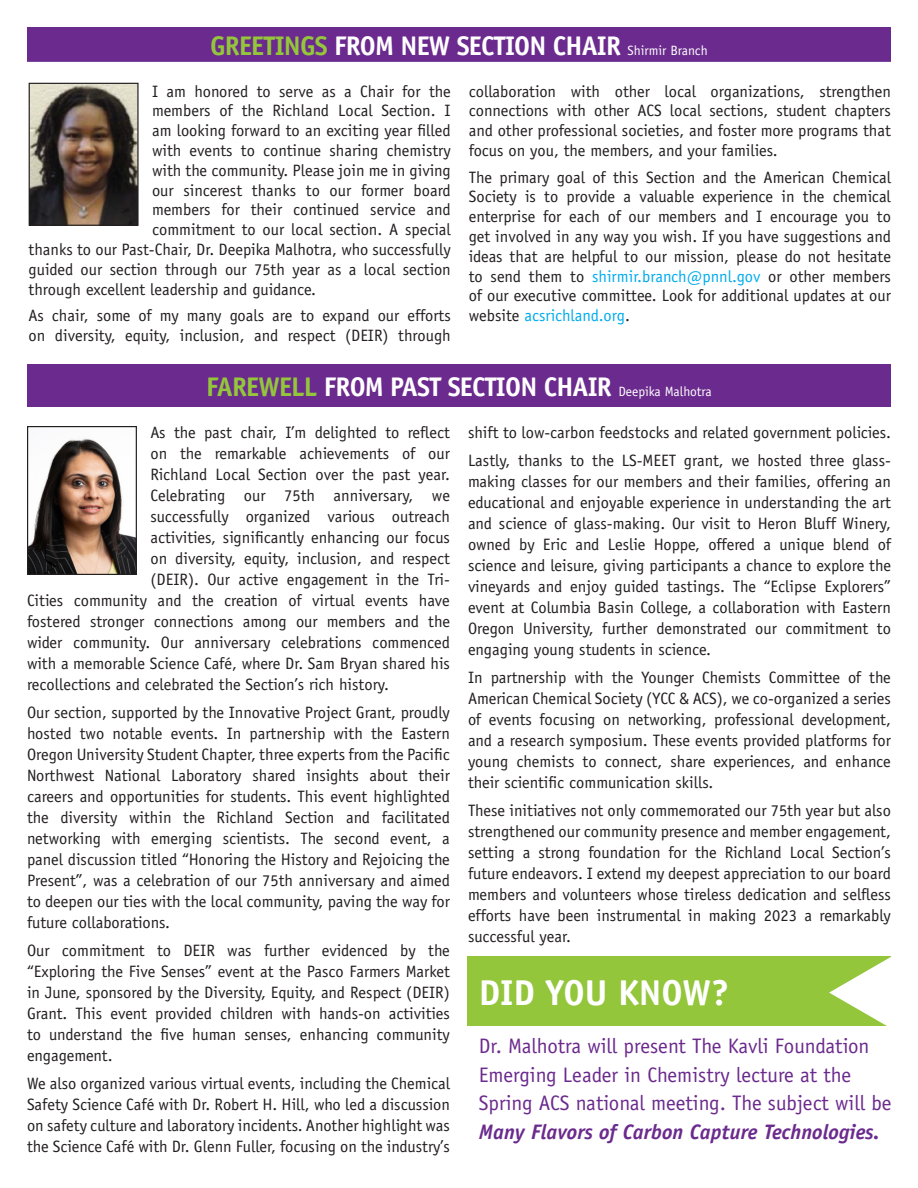
<style>
.page{position:relative;width:918px;height:1188px;background:#fff}
.page>*{position:absolute;margin:0;border:0;box-sizing:border-box;transform-origin:0 0}
.t1{font:700 36px "Officina Sans";color:#fff}
.Normal__Web{font:700 27px "Officina Sans";letter-spacing:-.03em;color:#fff}
.t2{font:21px/28.5px "Officina Sans";color:#6b2a8d}
.t3{font:16.5px/21px "Officina Sans";color:#231f20;text-align:justify}
.s1{color:#94c63c}
.s2{font-weight:400;font-size:13.5px}
.s3{color:#00aced}
.s4{font-weight:700;font-style:italic}
</style>
<div class="page">
<div style="left:27px;top:364px;width:864px;height:43px;background:#6b2a8d"></div>
<img style="left:29px;top:438px;width:106px;height:135px">
<div style="left:27px;top:426px;width:110px;height:149px;border:1px solid #231f20"></div>
<div style="left:27px;top:27px;width:864px;height:35px;background:#6b2a8d;border:2px solid #6b2a8d"></div>
<img style="left:31px;top:85px;width:106px;height:139px">
<div style="left:29px;top:83px;width:110px;height:143px;border:1px solid #231f20"></div>
<div style="left:468px;top:957px;width:423px;height:69px;background:#94c63c"></div>
<svg style="left:829px;top:957px;width:62px;height:69px"></svg>
<p class="Normal__Web" style="left:210px;top:29px;width:499px"><span class="s1">GREETINGS</span> FROM NEW SECTION CHAIR <span class="s2">Shirmir Branch</span></p>
<p class="t3" style="left:152px;top:81px;width:300px">I am honored to serve as a Chair for the</p>
<p class="t3" style="left:152px;top:100px;width:300px">members of the Richland Local Section. I</p>
<p class="t3" style="left:152px;top:120px;width:300px">am looking forward to an exciting year filled</p>
<p class="t3" style="left:152px;top:140px;width:300px">with events to continue sharing chemistry</p>
<p class="t3" style="left:152px;top:160px;width:300px">with the community. Please join me in giving</p>
<p class="t3" style="left:152px;top:180px;width:300px">our sincerest thanks to our former board</p>
<p class="t3" style="left:152px;top:199px;width:300px">members for their continued service and</p>
<p class="t3" style="left:152px;top:219px;width:300px">commitment to our local section. A special</p>
<p class="t3" style="left:29px;top:239px;width:424px">thanks to our Past-Chair, Dr. Deepika Malhotra, who successfully</p>
<p class="t3" style="left:29px;top:259px;width:424px">guided our section through our 75th year as a local section</p>
<p class="t3" style="left:29px;top:279px;width:289px">through excellent leadership and guidance.</p>
<p class="t3" style="left:29px;top:306px;width:424px;line-height:19.8px">As chair, some of my many goals are to expand our efforts on diversity, equity, inclusion, and respect (DEIR) through</p>
<p class="t3" style="left:469px;top:81px;width:424px;line-height:19.8px">collaboration with other local organizations, strengthen connections with other ACS local sections, student chapters and other professional societies, and foster more programs that focus on you, the members, and your families.</p>
<p class="t3" style="left:469px;top:167px;width:424px;line-height:19.8px">The primary goal of this Section and the American Chemical Society is to provide a valuable experience in the chemical enterprise for each of our members and I encourage you to get involved in any way you wish. If you have suggestions and ideas that are helpful to our mission, please do not hesitate to send them to <span class="s3">shirmir.branch@pnnl.gov</span> or other members of our executive committee. Look for additional updates at our website <span class="s3">acsrichland.org</span>.</p>
<p class="Normal__Web" style="left:206px;top:370px;width:507px"><span class="s1">FAREWELL</span> FROM PAST SECTION CHAIR <span class="s2">Deepika Malhotra</span></p>
<p class="t3" style="left:150px;top:422px;width:301px">As the past chair, I’m delighted to reflect</p>
<p class="t3" style="left:150px;top:443px;width:301px">on the remarkable achievements of our</p>
<p class="t3" style="left:150px;top:464px;width:301px">Richland Local Section over the past year.</p>
<p class="t3" style="left:150px;top:485px;width:301px">Celebrating our 75th anniversary, we</p>
<p class="t3" style="left:150px;top:506px;width:301px">successfully organized various outreach</p>
<p class="t3" style="left:150px;top:527px;width:301px">activities, significantly enhancing our focus</p>
<p class="t3" style="left:150px;top:548px;width:301px">on diversity, equity, inclusion, and respect</p>
<p class="t3" style="left:150px;top:569px;width:301px">(DEIR). Our active engagement in the Tri-</p>
<p class="t3" style="left:27px;top:590px;width:424px">Cities community and the creation of virtual events have</p>
<p class="t3" style="left:27px;top:611px;width:424px">fostered stronger connections among our members and the</p>
<p class="t3" style="left:27px;top:632px;width:424px">wider community. Our anniversary celebrations commenced</p>
<p class="t3" style="left:27px;top:653px;width:425px">with a memorable Science Café, where Dr. Sam Bryan shared his</p>
<p class="t3" style="left:27px;top:674px;width:363px">recollections and celebrated the Section’s rich history.</p>
<p class="t3" style="left:27px;top:702px;width:425px">Our section, supported by the Innovative Project Grant, proudly hosted two notable events. In partnership with the Eastern Oregon University Student Chapter, three experts from the Pacific Northwest National Laboratory shared insights about their careers and opportunities for students. This event highlighted the diversity within the Richland Section and facilitated networking with emerging scientists. The second event, a panel discussion titled “Honoring the History and Rejoicing the Present”, was a celebration of our 75th anniversary and aimed to deepen our ties with the local community, paving the way for future collaborations.</p>
<p class="t3" style="left:27px;top:940px;width:424px">Our commitment to DEIR was further evidenced by the “Exploring the Five Senses” event at the Pasco Farmers Market in June, sponsored by the Diversity, Equity, and Respect (DEIR)<br>Grant. This event provided children with hands-on activities to understand the five human senses, enhancing community engagement.</p>
<p class="t3" style="left:27px;top:1073px;width:425px">We also organized various virtual events, including the Chemical Safety Science Café with Dr. Robert H. Hill, who led a discussion on safety culture and laboratory incidents. Another highlight was the Science Café with Dr. Glenn Fuller, focusing on the industry’s</p>
<p class="t3" style="left:468px;top:422px;width:424px">shift to low-carbon feedstocks and related government policies.</p>
<p class="t3" style="left:468px;top:450px;width:425px">Lastly, thanks to the LS-MEET grant, we hosted three glass&shy;making classes for our members and their families, offering an educational and enjoyable experience in understanding the art and science of glass-making. Our visit to Heron Bluff Winery, owned by Eric and Leslie Hoppe, offered a unique blend of science and leisure, giving participants a chance to explore the vineyards and enjoy guided tastings. The “Eclipse Explorers” event at Columbia Basin College, a collaboration with Eastern Oregon University, further demonstrated our commitment to engaging young students in science.</p>
<p class="t3" style="left:468px;top:667px;width:425px">In partnership with the Younger Chemists Committee of the American Chemical Society (YCC &amp; ACS), we co-organized a series of events focusing on networking, professional development, and a research symposium. These events provided platforms for young chemists to connect, share experiences, and enhance their scientific communication skills.</p>
<p class="t3" style="left:468px;top:800px;width:424px">These initiatives not only commemorated our 75th year but also strengthened our community presence and member engagement, setting a strong foundation for the Richland Local Section’s future endeavors. I extend my deepest appreciation to our board members and volunteers whose tireless dedication and selfless efforts have been instrumental in making 2023 a remarkably successful year.</p>
<p class="t1" style="left:479px;top:970px;width:252px">DID YOU KNOW?</p>
<p class="t2" style="left:479px;top:1032px;width:414px">Dr. Malhotra will present The Kavli Foundation Emerging Leader in Chemistry lecture at the Spring ACS national meeting. The subject will be <span class="s4">Many Flavors of Carbon Capture Technologies.</span></p>
</div>
